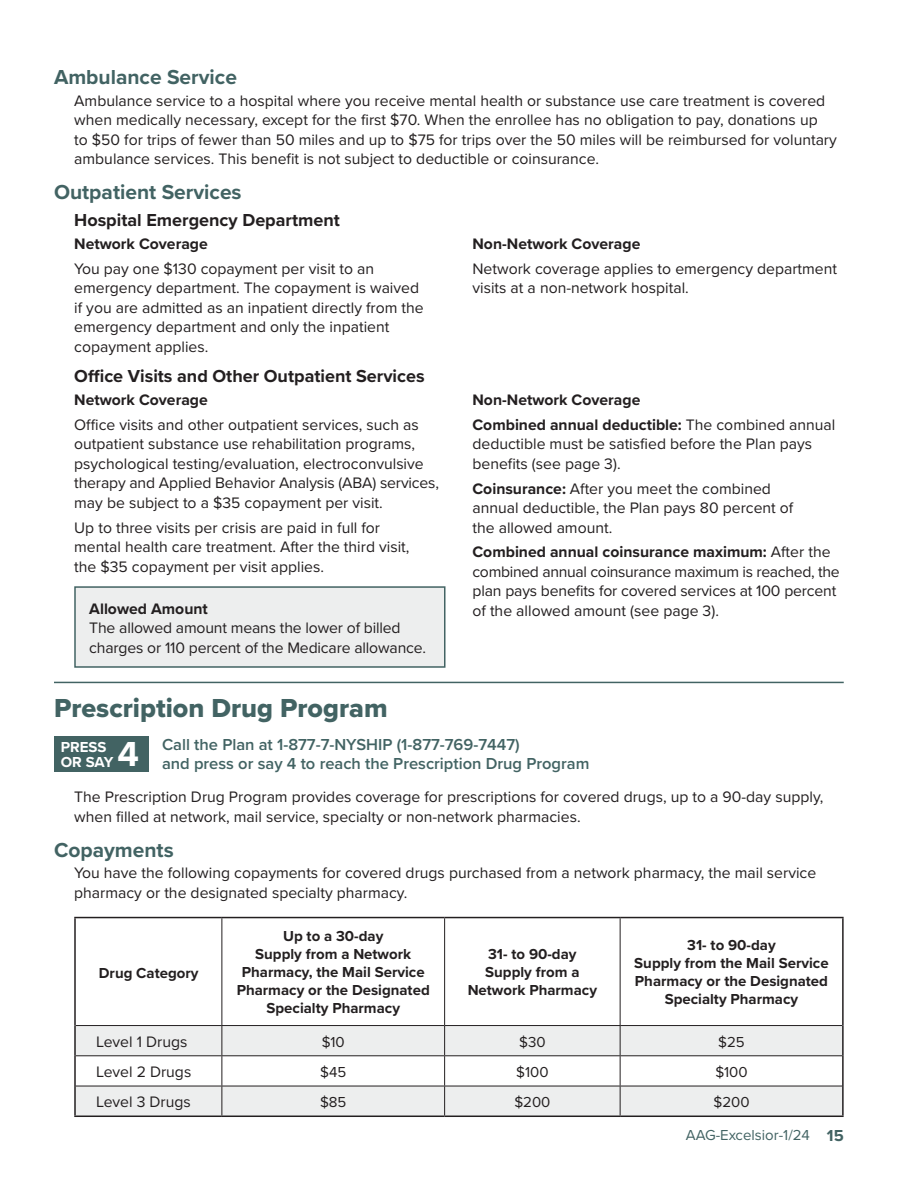
<style>
.page{position:relative;width:918px;height:1188px;background:#fff}
.page>*{position:absolute;margin:0;border:0;box-sizing:border-box;transform-origin:0 0}
._2024_AAG_PRESS_OR_SAY{font:700 36px "Proxima Nova";color:#fff}
._2024_AAG_Main_Head_Line_Above_18_21_more{font:27px "Proxima Nova Extrabld";color:#426363}
._2024_AAG_Secondary_Heads_14_16{font:700 21px "Proxima Nova";color:#426363}
._2024_AAG_Tertiary_Heads_12_13{font:700 18px "Proxima Nova";color:#231f20}
._2024_AAG_Press_or_Say_Text{font:600 16.5px/19.5px "Proxima Nova";color:#426363}
._2024_AAG_body_two_columns_10_5_13{font:15.75px/19.5px "Proxima Nova";color:#231f20}
._2024_AAG_body_10_5_13{font:15.75px/19.5px "Proxima Nova";color:#231f20}
._2024_AAG_Callout_body_10_5_13{font:15.75px/19.5px "Proxima Nova";letter-spacing:-.01em;color:#231f20}
._2024_AAG_body_two_columns_10_5_13-2{font:700 15.75px "Proxima Nova";color:#231f20}
._2024_AAG_Drug_Copayment_Table_body_Left_{font:15.75px "Proxima Nova";color:#231f20}
._2024_AAG_Callout_body_10_5_13-2{font:700 15.75px "Proxima Nova";color:#231f20}
._2024_AAG_Drug_Copayment_supply_centered_{font:700 15px/18px "Proxima Nova";color:#231f20;text-align:center}
._2024_AAG_Drug_Copayment_Table_11_13_cent{font:15px "Proxima Nova";color:#231f20}
.t1{font:15px "Proxima Nova";color:#426363}
._2024_AAG_PRESS_OR_SAY-2{font:700 15px/15px "Proxima Nova";color:#fff}
.s1{font-weight:700}
.s2{font-weight:700;font-size:16.5px}
</style>
<div class="page">
<hr style="left:54px;top:682px;width:790px;height:1px;background:#426363">
<svg style="left:76px;top:1026px;width:766px;height:90px;fill:#edeeee"></svg>
<hr style="left:74px;top:917px;width:148px;height:1px;background:#231f20">
<hr style="left:74px;top:918px;width:2px;height:108px;background:#231f20">
<hr style="left:222px;top:917px;width:223px;height:1px;background:#231f20">
<hr style="left:445px;top:917px;width:175px;height:1px;background:#231f20">
<hr style="left:620px;top:917px;width:224px;height:1px;background:#231f20">
<hr style="left:842px;top:918px;width:2px;height:108px;background:#231f20">
<hr style="left:74px;top:1026px;width:2px;height:30px;background:#231f20">
<hr style="left:842px;top:1026px;width:2px;height:30px;background:#231f20">
<hr style="left:74px;top:1056px;width:2px;height:30px;background:#231f20">
<hr style="left:842px;top:1056px;width:2px;height:30px;background:#231f20">
<hr style="left:74px;top:1086px;width:2px;height:30px;background:#231f20">
<hr style="left:842px;top:1086px;width:2px;height:30px;background:#231f20">
<hr style="left:74px;top:1116px;width:148px;height:1px;background:#231f20">
<hr style="left:222px;top:1116px;width:223px;height:1px;background:#231f20">
<hr style="left:445px;top:1116px;width:175px;height:1px;background:#231f20">
<hr style="left:620px;top:1116px;width:224px;height:1px;background:#231f20">
<hr style="left:222px;top:918px;width:1px;height:107px;background:#231f20">
<hr style="left:444px;top:918px;width:1px;height:107px;background:#231f20">
<hr style="left:620px;top:918px;width:1px;height:107px;background:#231f20">
<svg style="left:222px;top:1026px;width:1px;height:29px"></svg>
<svg style="left:444px;top:1026px;width:1px;height:29px"></svg>
<svg style="left:620px;top:1026px;width:1px;height:29px"></svg>
<hr style="left:222px;top:1056px;width:1px;height:30px;background:#231f20">
<hr style="left:444px;top:1056px;width:1px;height:30px;background:#231f20">
<hr style="left:620px;top:1056px;width:1px;height:30px;background:#231f20">
<hr style="left:222px;top:1086px;width:1px;height:30px;background:#231f20">
<hr style="left:444px;top:1086px;width:1px;height:30px;background:#231f20">
<hr style="left:620px;top:1086px;width:1px;height:30px;background:#231f20">
<hr style="left:76px;top:1025px;width:146px;height:1px;background:#231f20">
<hr style="left:222px;top:1025px;width:223px;height:1px;background:#231f20">
<hr style="left:445px;top:1025px;width:175px;height:1px;background:#231f20">
<hr style="left:620px;top:1025px;width:222px;height:1px;background:#231f20">
<hr style="left:76px;top:1055px;width:146px;height:1px;background:#231f20">
<hr style="left:222px;top:1055px;width:223px;height:1px;background:#231f20">
<hr style="left:445px;top:1055px;width:175px;height:1px;background:#231f20">
<hr style="left:620px;top:1055px;width:222px;height:1px;background:#231f20">
<hr style="left:76px;top:1086px;width:146px;height:1px;background:#231f20">
<hr style="left:222px;top:1086px;width:223px;height:1px;background:#231f20">
<hr style="left:445px;top:1086px;width:175px;height:1px;background:#231f20">
<hr style="left:620px;top:1086px;width:222px;height:1px;background:#231f20">
<div style="left:75px;top:587px;width:370px;height:80px;background:#edeeee"></div>
<div style="left:74px;top:586px;width:372px;height:82px;border:2px solid #426363"></div>
<div style="left:54px;top:736px;width:94px;height:36px;background:#426363"></div>
<p class="_2024_AAG_Secondary_Heads_14_16" style="left:54px;top:61px;width:185px">Ambulance Service</p>
<p class="_2024_AAG_body_10_5_13" style="left:74px;top:90px;width:764px">Ambulance service to a hospital where you receive mental health or substance use care treatment is covered when medically necessary, except for the first $70. When the enrollee has no obligation to pay, donations up<br>to $50 for trips of fewer than 50 miles and up to $75 for trips over the 50 miles will be reimbursed for voluntary ambulance services. This benefit is not subject to deductible or coinsurance.</p>
<p class="_2024_AAG_Secondary_Heads_14_16" style="left:54px;top:176px;width:189px">Outpatient Services</p>
<p class="_2024_AAG_Tertiary_Heads_12_13" style="left:74px;top:207px;width:267px">Hospital Emergency Department</p>
<p class="_2024_AAG_body_two_columns_10_5_13-2" style="left:74px;top:232px;width:135px">Network Coverage</p>
<p class="_2024_AAG_body_two_columns_10_5_13" style="left:74px;top:258px;width:351px">You pay one $130 copayment per visit to an emergency department. The copayment is waived if you are admitted as an inpatient directly from the emergency department and only the inpatient copayment applies.</p>
<p class="_2024_AAG_body_two_columns_10_5_13-2" style="left:472px;top:232px;width:169px">Non-Network Coverage</p>
<p class="_2024_AAG_body_two_columns_10_5_13" style="left:472px;top:258px;width:366px">Network coverage applies to emergency department visits at a non-network hospital.</p>
<p class="_2024_AAG_Tertiary_Heads_12_13" style="left:74px;top:363px;width:352px">Office Visits and Other Outpatient Services</p>
<p class="_2024_AAG_body_two_columns_10_5_13-2" style="left:74px;top:388px;width:135px">Network Coverage</p>
<p class="_2024_AAG_body_two_columns_10_5_13" style="left:74px;top:414px;width:366px">Office visits and other outpatient services, such as outpatient substance use rehabilitation programs, psychological testing/evaluation, electroconvulsive therapy and Applied Behavior Analysis (ABA) services, may be subject to a $35 copayment per visit.</p>
<p class="_2024_AAG_body_two_columns_10_5_13" style="left:74px;top:517px;width:337px">Up to three visits per crisis are paid in full for mental health care treatment. After the third visit, the $35 copayment per visit applies.</p>
<p class="_2024_AAG_Callout_body_10_5_13-2" style="left:89px;top:597px;width:120px">Allowed Amount</p>
<p class="_2024_AAG_Callout_body_10_5_13" style="left:89px;top:618px;width:338px">The allowed amount means the lower of billed charges or 110 percent of the Medicare allowance.</p>
<p class="_2024_AAG_body_two_columns_10_5_13-2" style="left:472px;top:388px;width:169px">Non-Network Coverage</p>
<p class="_2024_AAG_body_two_columns_10_5_13" style="left:472px;top:414px;width:365px"><span class="s1">Combined annual deductible:</span> The combined annual deductible must be satisfied before the Plan pays benefits (see page 3).</p>
<p class="_2024_AAG_body_two_columns_10_5_13" style="left:472px;top:478px;width:322px"><span class="s1">Coinsurance:</span> After you meet the combined annual deductible, the Plan pays 80 percent of the allowed amount.</p>
<p class="_2024_AAG_body_two_columns_10_5_13" style="left:472px;top:542px;width:369px"><span class="s1">Combined annual coinsurance maximum:</span> After the combined annual coinsurance maximum is reached, the plan pays benefits for covered services at 100 percent of the allowed amount (see page 3).</p>
<p class="_2024_AAG_Main_Head_Line_Above_18_21_more" style="left:54px;top:688px;width:335px">Prescription Drug Program</p>
<p class="_2024_AAG_Press_or_Say_Text" style="left:162px;top:734px;width:429px">Call the Plan at 1-877-7-NYSHIP (1-877-769-7447)<br>and press or say 4 to reach the Prescription Drug Program</p>
<p class="_2024_AAG_body_10_5_13" style="left:74px;top:787px;width:751px">The Prescription Drug Program provides coverage for prescriptions for covered drugs, up to a 90-day supply, when filled at network, mail service, specialty or non-network pharmacies.</p>
<p class="_2024_AAG_Secondary_Heads_14_16" style="left:54px;top:834px;width:121px">Copayments</p>
<p class="_2024_AAG_body_10_5_13" style="left:74px;top:863px;width:744px">You have the following copayments for covered drugs purchased from a network pharmacy, the mail service pharmacy or the designated specialty pharmacy.</p>
<p class="_2024_AAG_PRESS_OR_SAY-2" style="left:61px;top:739px;width:54px">PRESS<br>OR SAY</p>
<p class="_2024_AAG_PRESS_OR_SAY" style="left:117px;top:727px;width:23px">4</p>
<p class="_2024_AAG_Drug_Copayment_supply_centered_" style="left:99px;top:963px;width:101px">Drug Category</p>
<p class="_2024_AAG_Drug_Copayment_supply_centered_" style="left:237px;top:927px;width:195px">Up to a 30-day<br>Supply from a Network<br>Pharmacy, the Mail Service<br>Pharmacy or the Designated<br>Specialty Pharmacy</p>
<p class="_2024_AAG_Drug_Copayment_supply_centered_" style="left:468px;top:945px;width:131px">31- to 90-day<br>Supply from a<br>Network Pharmacy</p>
<p class="_2024_AAG_Drug_Copayment_supply_centered_" style="left:634px;top:936px;width:196px">31- to 90-day<br>Supply from the Mail Service<br>Pharmacy or the Designated<br>Specialty Pharmacy</p>
<p class="_2024_AAG_Drug_Copayment_Table_body_Left_" style="left:96px;top:1030px;width:93px">Level 1 Drugs</p>
<p class="_2024_AAG_Drug_Copayment_Table_11_13_cent" style="left:322px;top:1030px;width:25px">$10</p>
<p class="_2024_AAG_Drug_Copayment_Table_11_13_cent" style="left:519px;top:1030px;width:28px">$30</p>
<p class="_2024_AAG_Drug_Copayment_Table_11_13_cent" style="left:718px;top:1030px;width:28px">$25</p>
<p class="_2024_AAG_Drug_Copayment_Table_body_Left_" style="left:96px;top:1060px;width:97px">Level 2 Drugs</p>
<p class="_2024_AAG_Drug_Copayment_Table_11_13_cent" style="left:320px;top:1061px;width:28px">$45</p>
<p class="_2024_AAG_Drug_Copayment_Table_11_13_cent" style="left:516px;top:1061px;width:34px">$100</p>
<p class="_2024_AAG_Drug_Copayment_Table_11_13_cent" style="left:715px;top:1061px;width:34px">$100</p>
<p class="_2024_AAG_Drug_Copayment_Table_body_Left_" style="left:96px;top:1090px;width:96px">Level 3 Drugs</p>
<p class="_2024_AAG_Drug_Copayment_Table_11_13_cent" style="left:320px;top:1091px;width:28px">$85</p>
<p class="_2024_AAG_Drug_Copayment_Table_11_13_cent" style="left:514px;top:1091px;width:38px">$200</p>
<p class="_2024_AAG_Drug_Copayment_Table_11_13_cent" style="left:713px;top:1091px;width:38px">$200</p>
<p class="t1" style="left:686px;top:1124px;width:159px">AAG-Excelsior-1/24 <span class="s2">15</span></p>
</div>
